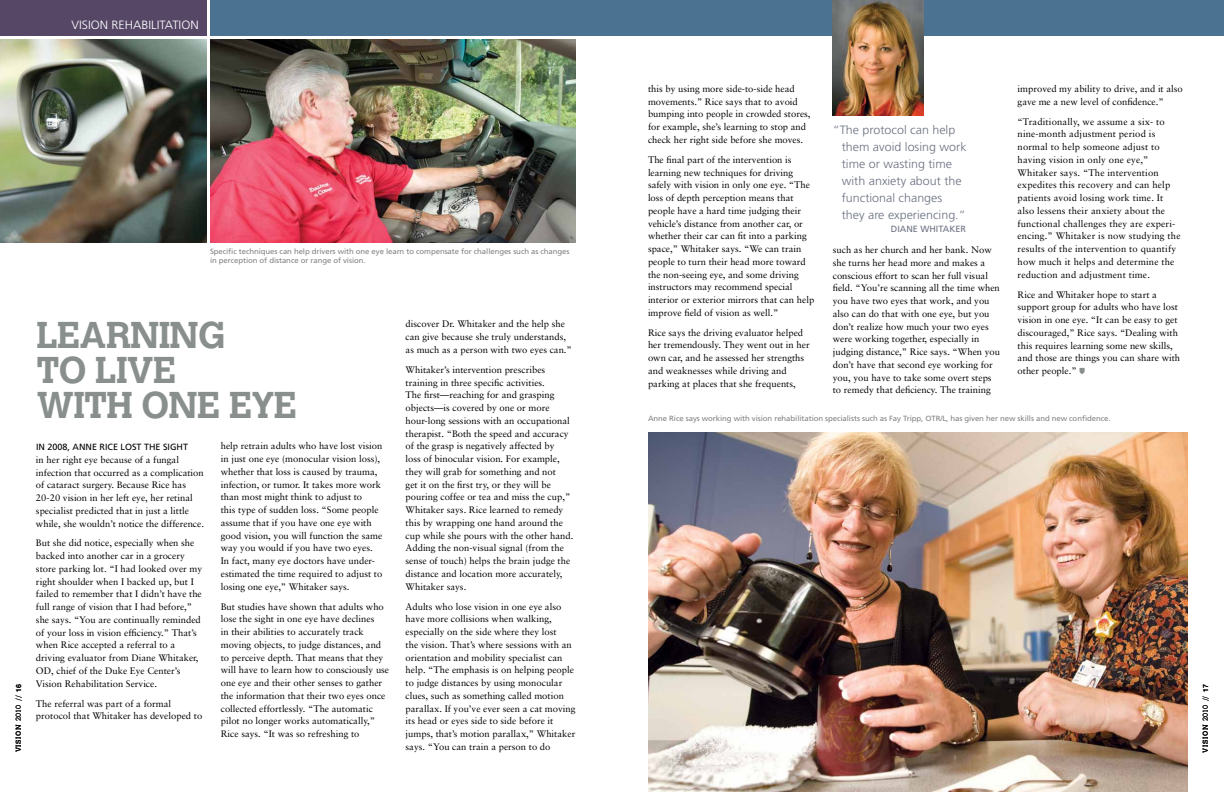
<style>
.page{position:relative;width:1224px;height:792px;background:#fff}
.page>*{position:absolute;margin:0;border:0;box-sizing:border-box;transform-origin:0 0}
.t1{font:700 37px/35px "Calvert";letter-spacing:-.02em;color:#888f8d}
.t2{font:300 12px/17px "Frutiger";color:#6b7181;scale:1.04 1}
.t3{font:300 12px "Frutiger";color:#fff;scale:1.04 1}
.t4{font:9.5px/12.7px "Sabon";color:#000}
.t5{font:9px "Frutiger";color:#000}
.t6{font:9px "Frutiger";color:#6b7181}
.t7{font:7.5px/9px "Frutiger";letter-spacing:-.01em;color:#808285;scale:1.04 1}
.t8{font:7px "Calvert";letter-spacing:.1em;color:#000}
.s1{font-weight:300}
.s2{font-family:"Helvetica Neue";font-weight:500}
</style>
<div class="page">
<div style="left:0;top:0;width:206px;height:36px;background:#564766"></div>
<div style="left:210px;top:0;width:1014px;height:36px;background:#4b7391"></div>
<img style="left:648px;top:432px;width:540px;height:360px">
<img style="left:210px;top:40px;width:366px;height:202px">
<img style="left:0;top:40px;width:206px;height:202px">
<svg style="left:1080px;top:368px;width:5px;height:6px"></svg>
<img style="left:833px;top:0;width:90px;height:115px">
<p class="t3" style="left:71px;top:18px;width:124px">VISION REHABILITATION</p>
<p class="t7" style="left:210px;top:247px;width:347px">Specific techniques can help drivers with one eye learn to compensate for challenges such as changes in perception of distance or range of vision.</p>
<p class="t8" style="left:14px;top:752px;width:70px;rotate:-90deg">VISION <span class="s1">2010 //</span> <span class="s2">16</span></p>
<h1 class="t1" style="left:36px;top:317px;width:161px;text-indent:122px">ING<br>TO LIVE<br>WITH ONE</h1>
<h1 class="t1" style="left:36px;top:317px;width:47px">LEARN</h1>
<h1 class="t1" style="left:229px;top:387px;width:67px">EYE</h1>
<p class="t5" style="left:36px;top:442px;width:50px">In 2008, Anne</p>
<p class="t5" style="left:100px;top:442px;width:11px">Rice</p>
<p class="t5" style="left:121px;top:442px;width:7px">lost</p>
<p class="t5" style="left:144px;top:442px;width:7px">the</p>
<p class="t5" style="left:163px;top:442px;width:6px">sight</p>
<p class="t4" style="left:36px;top:453px;width:170px">in her right eye because of a fungal infection that occurred as a complication of cataract surgery. Because Rice has 20-20 vision in her left eye, her retinal specialist predicted that in just a little while, she wouldn’t notice the difference.</p>
<p class="t4" style="left:36px;top:537px;width:168px">But she did notice, especially when she backed into another car in a grocery store parking lot. “I had looked over my right shoulder when I backed up, but I failed to remember that I didn’t have the full range of vision that I had before,” she says. “You are continually reminded of your loss in vision efficiency.” That’s when Rice accepted a referral to a driving evaluator from Diane Whitaker, OD, chief of the Duke Eye Center’s Vision Rehabilitation Service.</p>
<p class="t4" style="left:36px;top:697px;width:168px">The referral was part of a formal protocol that Whitaker has developed to</p>
<p class="t4" style="left:221px;top:440px;width:163px">help retrain adults who have lost vision in just one eye (monocular vision loss), whether that loss is caused by trauma, infection, or tumor. It takes more work than most might think to adjust to<br>this type of sudden loss. “Some people assume that if you have one eye with good vision, you will function the same way you would if you have two eyes.<br>In fact, many eye doctors have under&shy;estimated the time required to adjust to losing one eye,” Whitaker says.</p>
<p class="t4" style="left:221px;top:600px;width:170px">But studies have shown that adults who lose the sight in one eye have declines<br>in their abilities to accurately track moving objects, to judge distances, and to perceive depth. That means that they will have to learn how to consciously use one eye and their other senses to gather the information that their two eyes once collected effortlessly. “The automatic pilot no longer works automatically,” Rice says. “It was so refreshing to</p>
<p class="t4" style="left:406px;top:318px;width:168px">discover Dr. Whitaker and the help she can give because she truly understands, as much as a person with two eyes can.”</p>
<p class="t4" style="left:406px;top:363px;width:169px">Whitaker’s intervention prescribes training in three specific activities.<br>The first—reaching for and grasping objects—is covered by one or more hour-long sessions with an occupational therapist. “Both the speed and accuracy of the grasp is negatively affected by<br>loss of binocular vision. For example, they will grab for something and not<br>get it on the first try, or they will be pouring coffee or tea and miss the cup,” Whitaker says. Rice learned to remedy this by wrapping one hand around the cup while she pours with the other hand.<br>Adding the non-visual signal (from the sense of touch) helps the brain judge the distance and location more accurately, Whitaker says.</p>
<p class="t4" style="left:406px;top:600px;width:171px">Adults who lose vision in one eye also have more collisions when walking, especially on the side where they lost<br>the vision. That’s where sessions with an orientation and mobility specialist can help. “The emphasis is on helping people to judge distances by using monocular clues, such as something called motion parallax. If you’ve ever seen a cat moving its head or eyes side to side before it jumps, that’s motion parallax,” Whitaker says. “You can train a person to do</p>
<p class="t4" style="left:648px;top:82px;width:164px">this by using more side-to-side head movements.” Rice says that to avoid bumping into people in crowded stores, for example, she’s learning to stop and check her right side before she moves.</p>
<p class="t4" style="left:648px;top:153px;width:168px">The final part of the intervention is learning new techniques for driving safely with vision in only one eye. “The loss of depth perception means that people have a hard time judging their vehicle’s distance from another car, or whether their car can fit into a parking space,” Whitaker says. “We can train people to turn their head more toward the non-seeing eye, and some driving instructors may recommend special interior or exterior mirrors that can help improve field of vision as well.”</p>
<p class="t4" style="left:648px;top:326px;width:163px">Rice says the driving evaluator helped her tremendously. They went out in her own car, and he assessed her strengths and weaknesses while driving and parking at places that she frequents,</p>
<p class="t2" style="left:842px;top:121px;width:122px;text-indent:-9px">“The protocol can help them avoid losing work time or wasting time with anxiety about the functional changes they are experiencing.”</p>
<p class="t6" style="left:891px;top:223px;width:13px">Diane</p>
<p class="t6" style="left:920px;top:223px;width:16px">Whitaker</p>
<p class="t4" style="left:833px;top:243px;width:169px">such as her church and her bank. Now she turns her head more and makes a conscious effort to scan her full visual field. “You’re scanning all the time when you have two eyes that work, and you also can do that with one eye, but you don’t realize how much your two eyes were working together, especially in judging distance,” Rice says. “When you don’t have that second eye working for you, you have to take some overt steps to remedy that deficiency. The training</p>
<p class="t4" style="left:1018px;top:82px;width:167px">improved my ability to drive, and it also gave me a new level of confidence.”</p>
<p class="t4" style="left:1018px;top:115px;width:164px">“Traditionally, we assume a six- to nine-month adjustment period is normal to help someone adjust to having vision in only one eye,” Whitaker says. “The intervention expedites this recovery and can help patients avoid losing work time. It also lessens their anxiety about the functional challenges they are experi&shy;encing.” Whitaker is now studying the results of the intervention to quantify how much it helps and determine the reduction and adjustment time.</p>
<p class="t4" style="left:1018px;top:288px;width:164px">Rice and Whitaker hope to start a support group for adults who have lost vision in one eye. “It can be easy to get discouraged,” Rice says. “Dealing with this requires learning some new skills, and those are things you can share with other people.”</p>
<p class="t7" style="left:648px;top:414px;width:446px">Anne Rice says working with vision rehabilitation specialists such as Fay Tripp, OTR/L, has given her new skills and new confidence.</p>
<p class="t8" style="left:1201px;top:753px;width:70px;rotate:-90deg">VISION <span class="s1">2010 //</span> <span class="s2">17</span></p>
</div>
